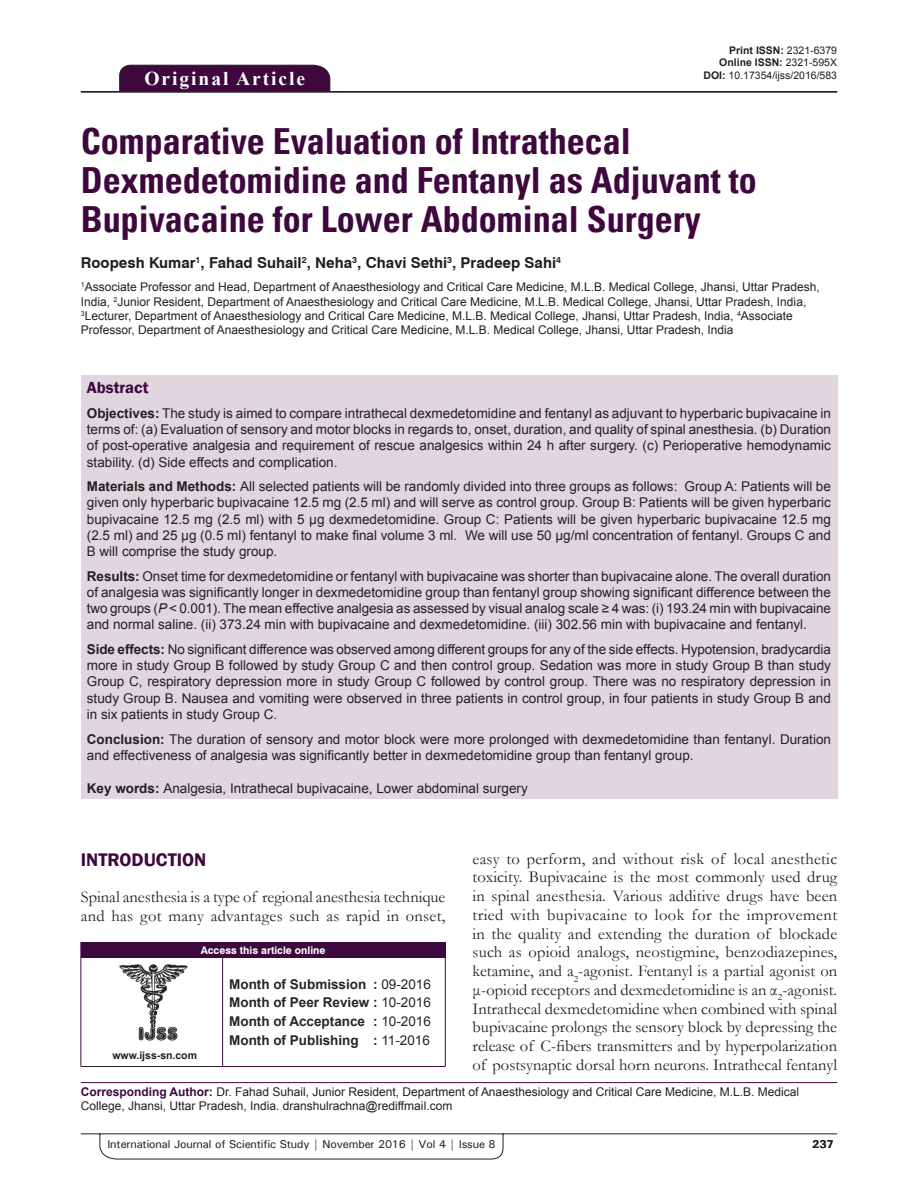
<style>
.page{position:relative;width:918px;height:1188px;background:#fff}
.page>*{position:absolute;margin:0;border:0;box-sizing:border-box;transform-origin:0 0}
.t1{font:700 condensed 36px/39px "Univers";color:#3e083e}
.t2{font:700 19.5px "Times New Roman";letter-spacing:.1em;color:#fff}
.t3{font:600 18.75px "Franklin Gothic";color:#3e083e}
.t4{font:16.5px/18.8px "Garamond";color:#231f20;text-align:justify}
.t5{font:600 16.5px "Franklin Gothic";color:#3e083e}
.t6{font:700 15px "Swiss 721 BT";color:#231f20}
.t7{font:13.5px/16.2px "Arial";color:#231f20;text-align:justify}
.t8{font:700 13.5px/18.8px "Arial";color:#282526;text-align:justify}
.t9{font:12px/14.4px "Arial";color:#231f20}
.t10{font:500 11.25px "Univers";letter-spacing:-.01em;color:#231f20}
.t11{font:700 11.25px "Univers";color:#231f20}
.t12{font:10.5px/12.6px "Arial";color:#231f20;text-align:right}
.t13{font:700 10.5px "Swiss 721 BT";color:#fff}
.t14{font:700 10.5px "Arial";color:#231f20}
.s1{font-weight:700}
.s2{font-style:italic}
.s3{font-weight:400}
.s4{font-weight:700;color:#3e083e}
</style>
<div class="page">
<svg style="left:81px;top:1133px;width:757px;height:26px"></svg>
<div style="left:119px;top:65px;width:211px;height:26px;background:#3e083e"></div>
<hr style="left:81px;top:91px;width:756px;height:1px;background:#231f20">
<div style="left:81px;top:376px;width:756px;height:423px;background:#e0d7de"></div>
<img style="left:119px;top:964px;width:69px;height:76px">
<div style="left:81px;top:942px;width:364px;height:15px;background:#3e083e"></div>
<svg style="left:445px;top:942px;width:1px;height:15px"></svg>
<hr style="left:81px;top:957px;width:142px;height:1px;background:#3e083e">
<hr style="left:81px;top:957px;width:1px;height:109px;background:#3e083e">
<hr style="left:81px;top:1066px;width:142px;height:1px;background:#231f20">
<hr style="left:223px;top:957px;width:223px;height:1px;background:#3e083e">
<hr style="left:222px;top:957px;width:1px;height:109px;background:#3e083e">
<hr style="left:445px;top:957px;width:1px;height:109px;background:#3e083e">
<hr style="left:223px;top:1066px;width:223px;height:1px;background:#3e083e">
<hr style="left:81px;top:1082px;width:756px;height:1px;background:#3e083e">
<h2 class="t2" style="left:144px;top:67px;width:162px">Original Article</h2>
<p class="t12" style="left:704px;top:44px;width:135px"><span class="s1">Print ISSN:</span> 2321-6379<br><span class="s1">Online ISSN:</span> 2321-595X<br><span class="s1">DOI:</span> 10.17354/ijss/2016/583</p>
<h1 class="t1" style="left:81px;top:122px;width:677px">Comparative Evaluation of Intrathecal<br>Dexmedetomidine and Fentanyl as Adjuvant to<br>Bupivacaine for Lower Abdominal Surgery</h1>
<p class="t6" style="left:81px;top:254px;width:482px">Roopesh Kumar<sup>1</sup>, Fahad Suhail<sup>2</sup>, Neha<sup>3</sup>, Chavi Sethi<sup>3</sup>, Pradeep Sahi<sup>4</sup></p>
<p class="t9" style="left:81px;top:280px;width:740px"><sup>1</sup>Associate Professor and Head, Department of Anaesthesiology and Critical Care Medicine, M.L.B. Medical College, Jhansi, Uttar Pradesh, India, <sup>2</sup>Junior Resident, Department of Anaesthesiology and Critical Care Medicine, M.L.B. Medical College, Jhansi, Uttar Pradesh, India, <sup>3</sup>Lecturer, Department of Anaesthesiology and Critical Care Medicine, M.L.B. Medical College, Jhansi, Uttar Pradesh, India, <sup>4</sup>Associate Professor, Department of Anaesthesiology and Critical Care Medicine, M.L.B. Medical College, Jhansi, Uttar Pradesh, India</p>
<p class="t5" style="left:87px;top:378px;width:63px">Abstract</p>
<p class="t7" style="left:87px;top:405px;width:746px"><span class="s1">Objectives:</span> The study is aimed to compare intrathecal dexmedetomidine and fentanyl as adjuvant to hyperbaric bupivacaine in terms of: (a) Evaluation of sensory and motor blocks in regards to, onset, duration, and quality of spinal anesthesia. (b) Duration of post-operative analgesia and requirement of rescue analgesics within 24 h after surgery. (c) Perioperative hemodynamic stability. (d) Side effects and complication.</p>
<p class="t7" style="left:87px;top:478px;width:746px"><span class="s1">Materials and Methods:</span> All selected patients will be randomly divided into three groups as follows: Group A: Patients will be given only hyperbaric bupivacaine 12.5 mg (2.5 ml) and will serve as control group. Group B: Patients will be given hyperbaric bupivacaine 12.5 mg (2.5 ml) with 5 μg dexmedetomidine. Group C: Patients will be given hyperbaric bupivacaine 12.5 mg (2.5 ml) and 25 μg (0.5 ml) fentanyl to make final volume 3 ml. We will use 50 μg/ml concentration of fentanyl. Groups C and B will comprise the study group.</p>
<p class="t7" style="left:87px;top:568px;width:746px"><span class="s1">Results:</span> Onset time for dexmedetomidine or fentanyl with bupivacaine was shorter than bupivacaine alone. The overall duration of analgesia was significantly longer in dexmedetomidine group than fentanyl group showing significant difference between the two groups (<span class="s2">P</span> &lt; 0.001). The mean effective analgesia as assessed by visual analog scale ≥ 4 was: (i) 193.24 min with bupivacaine and normal saline. (ii) 373.24 min with bupivacaine and dexmedetomidine. (iii) 302.56 min with bupivacaine and fentanyl.</p>
<p class="t7" style="left:87px;top:641px;width:746px"><span class="s1">Side effects:</span> No significant difference was observed among different groups for any of the side effects. Hypotension, bradycardia more in study Group B followed by study Group C and then control group. Sedation was more in study Group B than study Group C, respiratory depression more in study Group C followed by control group. There was no respiratory depression in study Group B. Nausea and vomiting were observed in three patients in control group, in four patients in study Group B and in six patients in study Group C.</p>
<p class="t7" style="left:87px;top:731px;width:746px"><span class="s1">Conclusion:</span> The duration of sensory and motor block were more prolonged with dexmedetomidine than fentanyl. Duration and effectiveness of analgesia was significantly better in dexmedetomidine group than fentanyl group.</p>
<p class="t7" style="left:87px;top:780px;width:443px"><span class="s1">Key words:</span> Analgesia, Intrathecal bupivacaine, Lower abdominal surgery</p>
<p class="t4" style="left:473px;top:849px;width:366px">easy to perform, and without risk of local anesthetic toxicity. Bupivacaine is the most commonly used drug in spinal anesthesia. Various additive drugs have been tried with bupivacaine to look for the improvement in the quality and extending the duration of blockade such as opioid analogs, neostigmine, benzodiazepines, ketamine, and a<sub>2</sub>-agonist. Fentanyl is a partial agonist on μ-opioid receptors and dexmedetomidine is an α<sub>2</sub>-agonist.<br>Intrathecal dexmedetomidine when combined with spinal bupivacaine prolongs the sensory block by depressing the release of C-fibers transmitters and by hyperpolarization of postsynaptic dorsal horn neurons. Intrathecal fentanyl</p>
<h3 class="t3" style="left:81px;top:849px;width:127px">INTRODUCTION</h3>
<p class="t4" style="left:81px;top:888px;width:366px">Spinal anesthesia is a type of regional anesthesia technique and has got many advantages such as rapid in onset,</p>
<p class="t13" style="left:201px;top:943px;width:126px">Access this article online</p>
<p class="t8" style="left:229px;top:975px;width:203px">Month of Submission : <span class="s3">09-2016<br></span>Month of Peer Review : <span class="s3">10-2016<br></span>Month of Acceptance : <span class="s3">10-2016<br></span>Month of Publishing : <span class="s3">11-2016</span></p>
<p class="t9" style="left:81px;top:1084px;width:720px"><span class="s4">Corresponding Author:</span> Dr. Fahad Suhail, Junior Resident, Department of Anaesthesiology and Critical Care Medicine, M.L.B. Medical<br>College, Jhansi, Uttar Pradesh, India. dranshulrachna@rediffmail.com</p>
<p class="t14" style="left:112px;top:1049px;width:86px">www.ijss-sn.com</p>
<p class="t10" style="left:107px;top:1137px;width:390px">International Journal of Scientific Study | November 2016 | Vol 4 | Issue 8</p>
<p class="t11" style="left:812px;top:1137px;width:23px">126</p>
</div>
